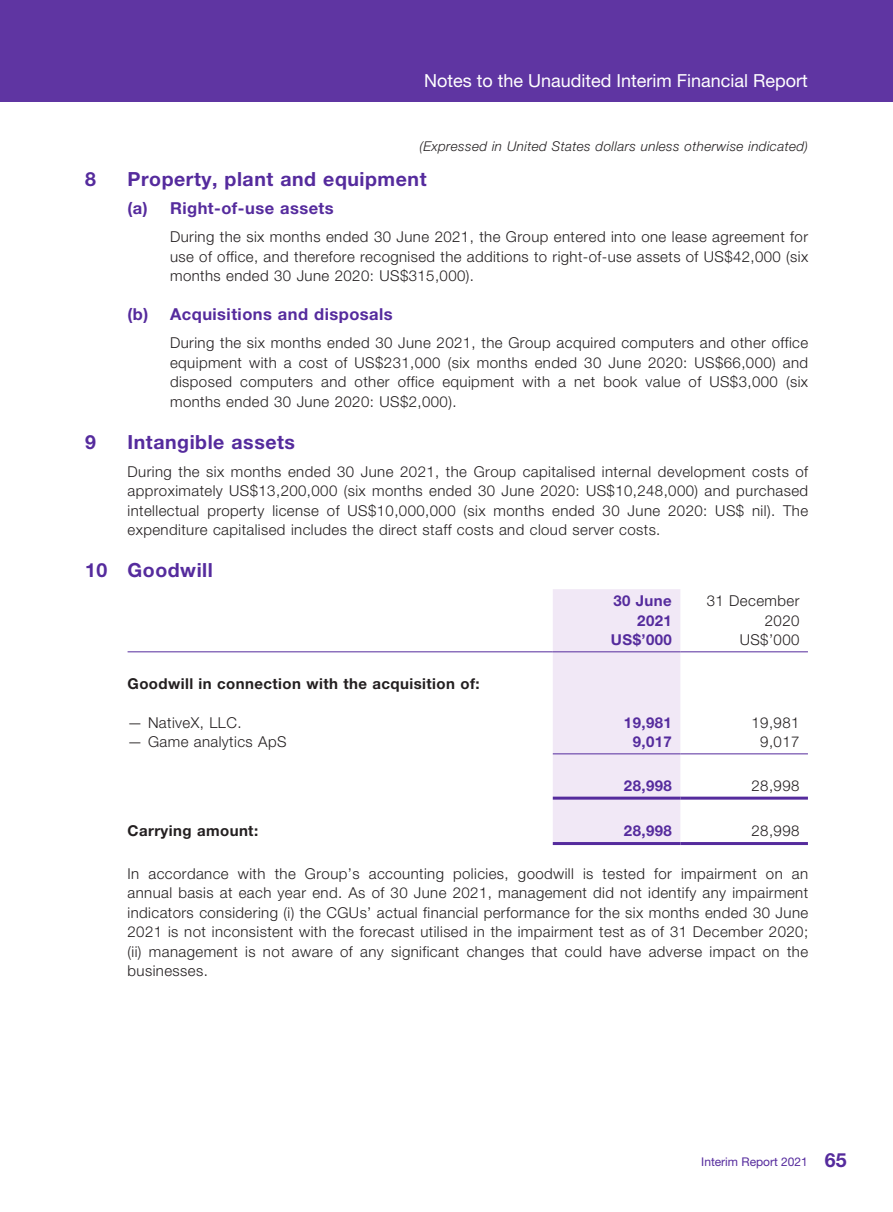
<style>
.page{position:relative;width:893px;height:1212px;background:#fff}
.page>*{position:absolute;margin:0;border:0;box-sizing:border-box;transform-origin:0 0}
.t1{font:700 19.5px "Helvetica Neue LT Std";letter-spacing:.03em;color:#552b9d}
.t2{font:18px "Helvetica Neue LT Std";color:#fff}
.t3{font:700 16.5px "Helvetica Neue LT Std";letter-spacing:.03em;color:#552b9d}
.t4{font:300 15px/19.5px "Helvetica Neue LT Std";letter-spacing:.03em;color:#231f20;text-align:justify}
.t5{font:700 15px "Helvetica Neue LT Std";letter-spacing:.03em;color:#231f20}
.t6{font:700 15px/19.5px "Helvetica Neue LT Std";letter-spacing:.03em;color:#552b9d;text-align:right}
.t7{font:italic 300 13.5px "Helvetica Neue LT Std";letter-spacing:.03em;color:#231f20}
.t8{font:12px "Helvetica Neue LT Std";color:#552b9d}
.s1{font-weight:700;font-size:19.5px}
</style>
<div class="page">
<div style="left:0;top:0;width:893px;height:102px;background:#5f35a2"></div>
<div style="left:553px;top:589px;width:127px;height:253px;background:#f1e8f6"></div>
<hr style="left:128px;top:651px;width:425px;height:1px;background:#552b9d">
<hr style="left:553px;top:651px;width:127px;height:1px;background:#552b9d">
<hr style="left:680px;top:651px;width:128px;height:1px;background:#552b9d">
<hr style="left:553px;top:753px;width:127px;height:1px;background:#552b9d">
<hr style="left:680px;top:753px;width:128px;height:1px;background:#552b9d">
<hr style="left:553px;top:797px;width:127px;height:3px;background:#552b9d">
<hr style="left:680px;top:797px;width:128px;height:3px;background:#552b9d">
<hr style="left:553px;top:842px;width:127px;height:3px;background:#552b9d">
<hr style="left:680px;top:842px;width:128px;height:3px;background:#552b9d">
<p class="t2" style="left:424px;top:70px;width:385px">Notes to the Unaudited Interim Financial Report</p>
<p class="t7" style="left:419px;top:138px;width:390px">(Expressed in United States dollars unless otherwise indicated)</p>
<h1 class="t1" style="left:85px;top:167px;width:12px">8</h1>
<h1 class="t1" style="left:128px;top:167px;width:300px">Property, plant and equipment</h1>
<p class="t3" style="left:128px;top:198px;width:208px">(a) Right-of-use assets</p>
<p class="t4" style="left:170px;top:227px;width:640px">During the six months ended 30 June 2021, the Group entered into one lease agreement for use of office, and therefore recognised the additions to right-of-use assets of US$42,000 (six months ended 30 June 2020: US$315,000).</p>
<p class="t3" style="left:128px;top:304px;width:267px">(b) Acquisitions and disposals</p>
<p class="t4" style="left:170px;top:333px;width:640px">During the six months ended 30 June 2021, the Group acquired computers and other office equipment with a cost of US$231,000 (six months ended 30 June 2020: US$66,000) and disposed computers and other office equipment with a net book value of US$3,000 (six months ended 30 June 2020: US$2,000).</p>
<h1 class="t1" style="left:85px;top:430px;width:12px">9</h1>
<h1 class="t1" style="left:128px;top:430px;width:169px">Intangible assets</h1>
<p class="t4" style="left:128px;top:461px;width:682px">During the six months ended 30 June 2021, the Group capitalised internal development costs of approximately US$13,200,000 (six months ended 30 June 2020: US$10,248,000) and purchased intellectual property license of US$10,000,000 (six months ended 30 June 2020: US$ nil). The expenditure capitalised includes the direct staff costs and cloud server costs.</p>
<h1 class="t1" style="left:85px;top:558px;width:129px">10 Goodwill</h1>
<p class="t6" style="left:613px;top:591px;width:60px">30 June<br>2021</p>
<p class="t4" style="left:707px;top:591px;width:94px;text-align:right">31 December<br>2020</p>
<p class="t6" style="left:611px;top:630px;width:62px">US$’000</p>
<p class="t4" style="left:740px;top:630px;width:61px">US$’000</p>
<p class="t5" style="left:128px;top:674px;width:353px">Goodwill in connection with the acquisition of:</p>
<p class="t4" style="left:128px;top:712px;width:115px">— NativeX, LLC.</p>
<p class="t6" style="left:624px;top:712px;width:49px">19,981</p>
<p class="t4" style="left:751px;top:712px;width:49px">19,981</p>
<p class="t4" style="left:128px;top:732px;width:160px">— Game analytics ApS</p>
<p class="t6" style="left:633px;top:732px;width:41px">9,017</p>
<p class="t4" style="left:760px;top:732px;width:41px">9,017</p>
<p class="t6" style="left:624px;top:775px;width:49px">28,998</p>
<p class="t4" style="left:751px;top:775px;width:49px">28,998</p>
<p class="t5" style="left:128px;top:821px;width:132px">Carrying amount:</p>
<p class="t6" style="left:624px;top:821px;width:49px">28,998</p>
<p class="t4" style="left:751px;top:821px;width:49px">28,998</p>
<p class="t4" style="left:128px;top:863px;width:682px">In accordance with the Group’s accounting policies, goodwill is tested for impairment on an annual basis at each year end. As of 30 June 2021, management did not identify any impairment indicators considering (i) the CGUs’ actual financial performance for the six months ended 30 June 2021 is not inconsistent with the forecast utilised in the impairment test as of 31 December 2020; (ii) management is not aware of any significant changes that could have adverse impact on the businesses.</p>
<p class="t8" style="left:701px;top:1154px;width:147px">Interim Report 2021 <span class="s1">65</span></p>
</div>
